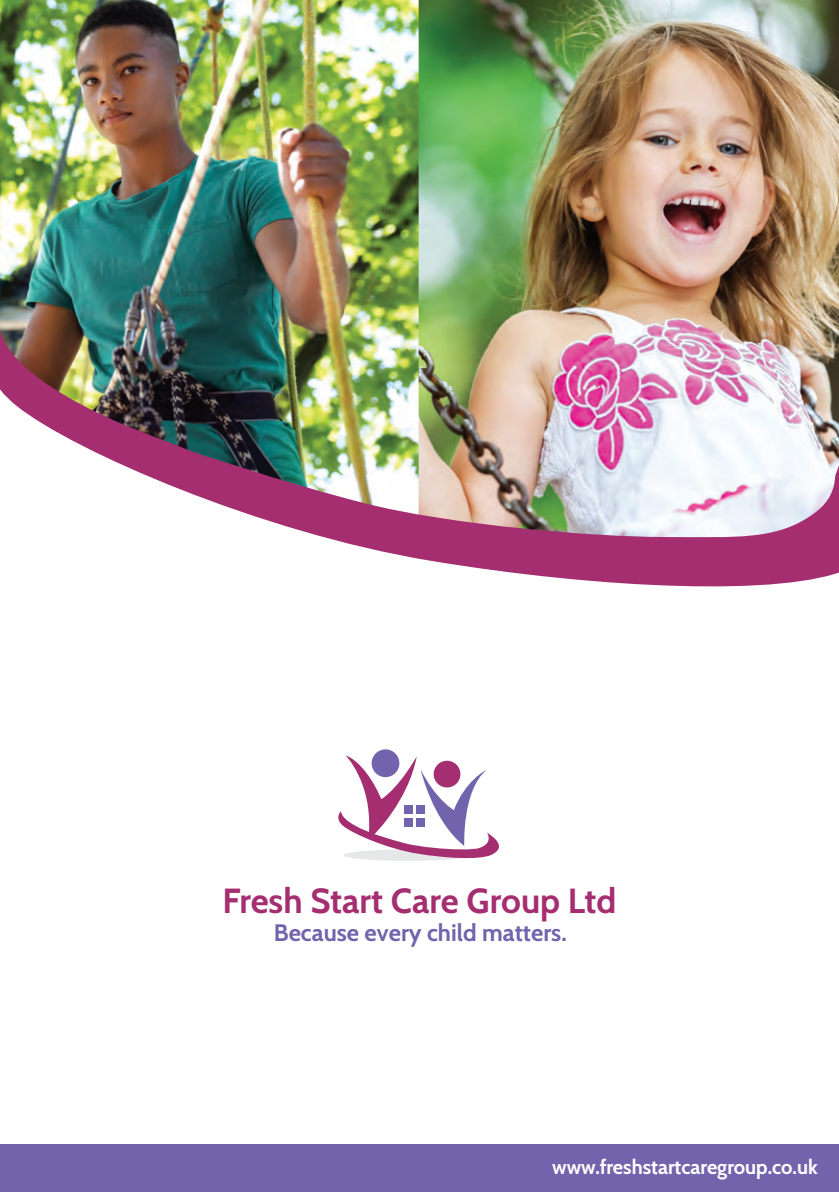
<style>
.page{position:relative;width:839px;height:1192px;background:#fff}
.page>*{position:absolute;margin:0;border:0;box-sizing:border-box;transform-origin:0 0}
.t1{font:700 34.8px "Cabin";color:#a52e70}
.t2{font:700 23.8px "Cabin";color:#7164ac}
.t3{font:700 20px "Cabin";color:#fff}
</style>
<div class="page">
<img style="left:418px;top:0;width:420px;height:322px">
<img style="left:0;top:0;width:418px;height:322px">
<div style="left:343px;top:849px;width:128px;height:12px;background:#e6e7e9;border-radius:50%"></div>
<div style="left:371px;top:749px;width:28px;height:28px;background:#7164ac;border-radius:50%"></div>
<svg style="left:338px;top:755px;width:161px;height:105px"></svg>
<div style="left:416px;top:805px;width:9px;height:9px;background:#7164ac"></div>
<div style="left:404px;top:805px;width:8px;height:9px;background:#7164ac"></div>
<div style="left:416px;top:818px;width:9px;height:9px;background:#7164ac"></div>
<div style="left:404px;top:818px;width:8px;height:9px;background:#7164ac"></div>
<img style="left:0;top:322px;width:838px;height:265px">
<svg style="left:834px;top:427px;width:4px;height:58px"></svg>
<div style="left:0;top:1144px;width:838px;height:48px;background:#7164ac"></div>
<p class="t1" style="left:222px;top:873px;width:395px">Fresh Start Care Group Ltd</p>
<p class="t2" style="left:274px;top:914px;width:294px">Because every child matters.</p>
<p class="t3" style="left:552px;top:1151px;width:267px">www.freshstartcaregroup.co.uk</p>
</div>
